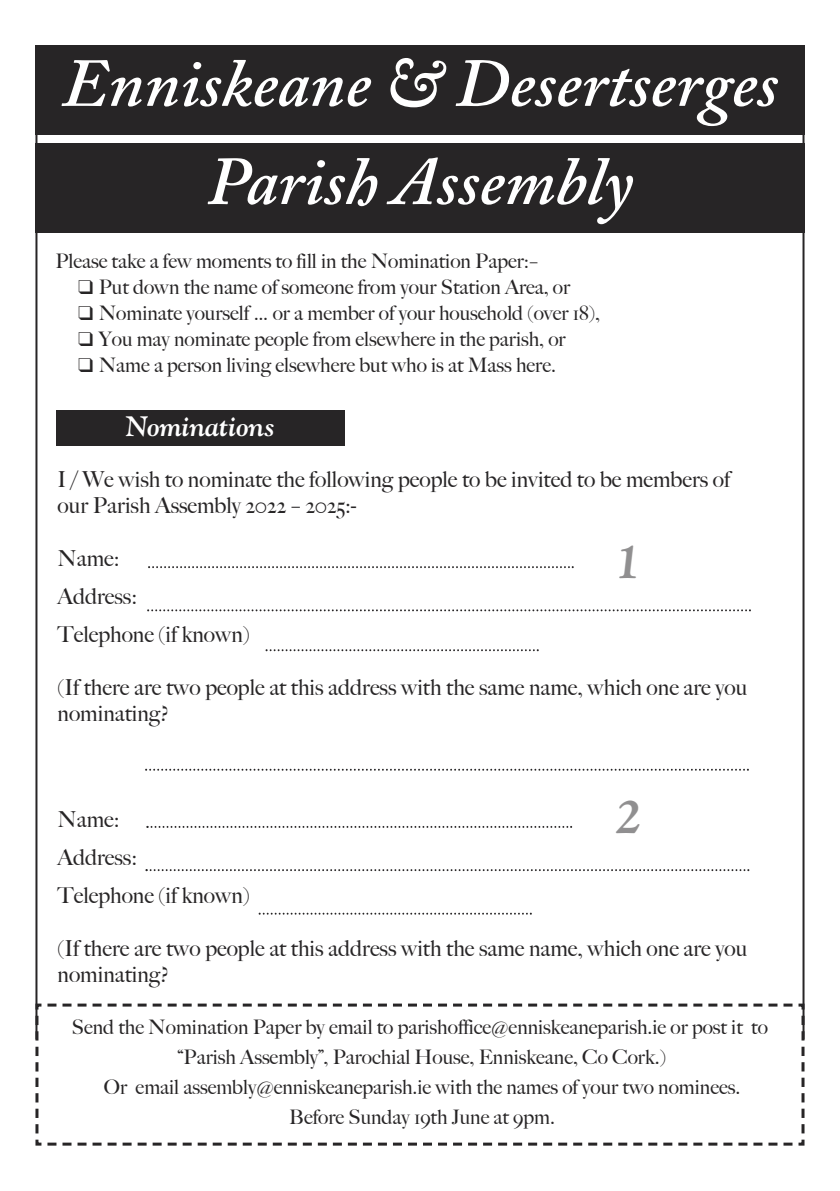
<style>
.page{position:relative;width:840px;height:1191px;background:#fff}
.page>*{position:absolute;margin:0;border:0;box-sizing:border-box;transform-origin:0 0}
.t1{font:italic 600 68px/98.2px "Adobe Caslon Pro";color:#fff;text-align:center}
.t2{font:italic 700 48px "Goudy";color:rgb(39 37 38/.51)}
.t3{font:italic 700 28px "Goudy";color:#fff}
.t4{font:500 22px/38px "Big Caslon";color:#272526}
.t5{font:500 20px/30px "Big Caslon";color:#272526;text-align:center}
</style>
<div class="page">
<div style="left:35px;top:45px;width:769px;height:89px;background:#272526"></div>
<div style="left:35px;top:143px;width:769px;height:89px;background:#272526"></div>
<svg style="left:35px;top:1002px;width:770px;height:144px"></svg>
<div style="left:56px;top:410px;width:288px;height:36px;background:#272526"></div>
<svg style="left:147px;top:609px;width:603px;height:2px"></svg>
<svg style="left:148px;top:566px;width:425px;height:2px"></svg>
<svg style="left:145px;top:768px;width:603px;height:2px"></svg>
<svg style="left:145px;top:869px;width:604px;height:2px"></svg>
<svg style="left:146px;top:826px;width:426px;height:2px"></svg>
<svg style="left:265px;top:649px;width:273px;height:2px"></svg>
<svg style="left:258px;top:912px;width:273px;height:2px"></svg>
<h1 class="t1" style="left:62px;top:43px;width:717px">Enniskeane &amp; Desertserges<br>Parish Assembly</h1>
<p class="t5" style="left:55px;top:245px;width:484px">Please take a few moments to fill in the Nomination Paper:–</p>
<p class="t5" style="left:78px;top:271px;width:493px">❑ Put down the name of someone from your Station Area, or</p>
<p class="t5" style="left:78px;top:297px;width:523px">❑ Nominate yourself … or a member of your household (over 18),</p>
<p class="t5" style="left:78px;top:323px;width:489px">❑ You may nominate people from elsewhere in the parish, or</p>
<p class="t5" style="left:78px;top:349px;width:479px">❑ Name a person living elsewhere but who is at Mass here.</p>
<h3 class="t3" style="left:126px;top:410px;width:151px">Nominations</h3>
<p class="t4" style="left:58px;top:465px;width:673px;line-height:26.4px">I / We wish to nominate the following people to be invited to be members of our Parish Assembly 2022 – 2025:-</p>
<p class="t4" style="left:58px;top:538px;width:194px">Name:<br>Address:<br>Telephone (if known)</p>
<p class="t4" style="left:58px;top:673px;width:691px;line-height:26.4px">(If there are two people at this address with the same name, which one are you nominating?</p>
<h2 class="t2" style="left:615px;top:533px;width:28px">1</h2>
<h2 class="t2" style="left:616px;top:788px;width:28px">2</h2>
<p class="t4" style="left:58px;top:799px;width:194px">Name:<br>Address:<br>Telephone (if known)</p>
<p class="t4" style="left:58px;top:933px;width:691px;line-height:26.4px">(If there are two people at this address with the same name, which one are you nominating?</p>
<p class="t5" style="left:72px;top:1011px;width:697px">Send the Nomination Paper by email to parishoffice@enniskeaneparish.ie or post it to “Parish Assembly”, Parochial House, Enniskeane, Co Cork.)<br>Or email assembly@enniskeaneparish.ie with the names of your two nominees.<br>Before Sunday 19th June at 9pm.</p>
</div>
